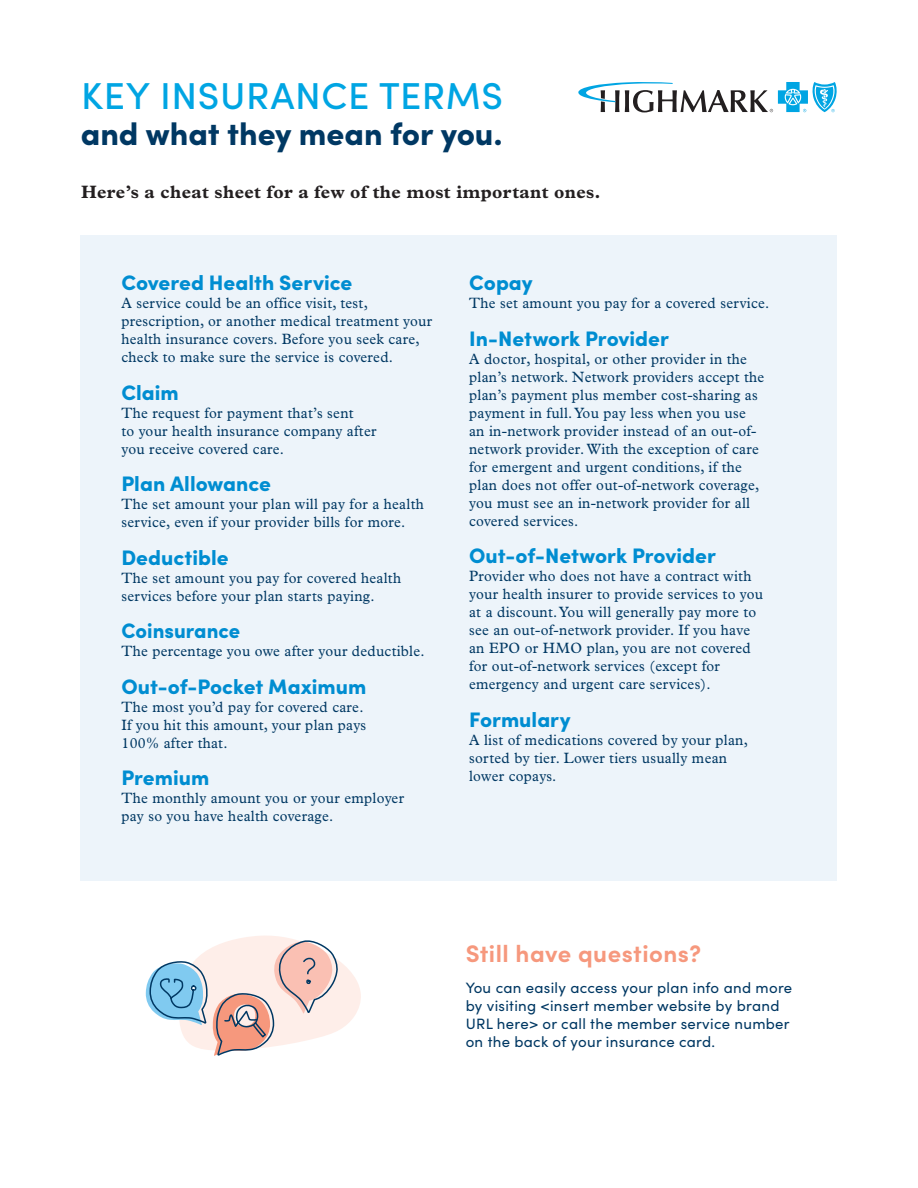
<style>
.page{position:relative;width:918px;height:1188px;background:#fff}
.page>*{position:absolute;margin:0;border:0;box-sizing:border-box;transform-origin:0 0}
.t1{font:500 37.5px "Sofia Pro";letter-spacing:.015em;color:#00a5e3}
.t2{font:900 31.8px "Sofia Pro";color:#003863}
.t3{font:700 24px "Sofia Pro";letter-spacing:.02em;color:#f6987d}
.t4{font:900 21px "Sofia Pro";color:#008dd1}
.t5{font:900 21px "Sofia Pro";color:#008dd1;scale:.96 1}
.t6{font:700 18px "Plantin MT Pro";letter-spacing:.02em;color:#231f20}
.t7{font:15px/18px "Plantin MT Pro";letter-spacing:.02em;color:#003863;scale:.96 1}
.t8{font:15px/18px "Sofia Pro";letter-spacing:.02em;color:#003863}
</style>
<div class="page">
<div style="left:81px;top:235px;width:756px;height:646px;background:#edf4fa"></div>
<svg style="left:146px;top:935px;width:215px;height:121px"></svg>
<svg style="left:578px;top:82px;width:259px;height:30px"></svg>
<p class="t1" style="left:81px;top:68px;width:423px">KEY INSURANCE TERMS</p>
<p class="t2" style="left:81px;top:109px;width:423px">and what they mean for you.</p>
<p class="t6" style="left:81px;top:181px;width:521px">Here’s a cheat sheet for a few of the most important ones.</p>
<p class="t4" style="left:121px;top:267px;width:232px">Covered Health Service</p>
<p class="t7" style="left:121px;top:294px;width:325px">A service could be an office visit, test, prescription, or another medical treatment your health insurance covers. Before you seek care, check to make sure the service is covered.</p>
<p class="t4" style="left:121px;top:376px;width:59px">Claim</p>
<p class="t7" style="left:121px;top:404px;width:267px">The request for payment that’s sent<br>to your health insurance company after you receive covered care.</p>
<p class="t4" style="left:121px;top:468px;width:151px">Plan Allowance</p>
<p class="t7" style="left:121px;top:495px;width:316px">The set amount your plan will pay for a health service, even if your provider bills for more.</p>
<p class="t4" style="left:121px;top:541px;width:109px">Deductible</p>
<p class="t7" style="left:121px;top:569px;width:293px">The set amount you pay for covered health services before your plan starts paying.</p>
<p class="t5" style="left:121px;top:615px;width:125px">Coinsurance</p>
<p class="t7" style="left:121px;top:642px;width:317px">The percentage you owe after your deductible.</p>
<p class="t4" style="left:121px;top:670px;width:247px">Out-of-Pocket Maximum</p>
<p class="t7" style="left:121px;top:698px;width:257px">The most you’d pay for covered care.<br>If you hit this amount, your plan pays<br>100% after that.</p>
<p class="t4" style="left:121px;top:762px;width:90px">Premium</p>
<p class="t7" style="left:121px;top:789px;width:296px">The monthly amount you or your employer pay so you have health coverage.</p>
<p class="t4" style="left:469px;top:267px;width:65px">Copay</p>
<p class="t7" style="left:469px;top:294px;width:314px">The set amount you pay for a covered service.</p>
<p class="t4" style="left:469px;top:322px;width:201px">In-Network Provider</p>
<p class="t7" style="left:469px;top:350px;width:309px">A doctor, hospital, or other provider in the plan’s network. Network providers accept the plan’s payment plus member cost-sharing as payment in full. You pay less when you use an in-network provider instead of an out-of&shy;network provider. With the exception of care for emergent and urgent conditions, if the plan does not offer out-of-network coverage, you must see an in-network provider for all covered services.</p>
<p class="t4" style="left:469px;top:540px;width:248px">Out-of-Network Provider</p>
<p class="t7" style="left:469px;top:567px;width:308px">Provider who does not have a contract with your health insurer to provide services to you at a discount. You will generally pay more to see an out-of-network provider. If you have an EPO or HMO plan, you are not covered for out-of-network services (except for emergency and urgent care services).</p>
<p class="t4" style="left:469px;top:703px;width:103px">Formulary</p>
<p class="t7" style="left:469px;top:731px;width:292px">A list of medications covered by your plan, sorted by tier. Lower tiers usually mean lower copays.</p>
<p class="t3" style="left:466px;top:935px;width:237px">Still have questions?</p>
<p class="t8" style="left:466px;top:978px;width:328px">You can easily access your plan info and more by visiting &lt;insert member website by brand URL here&gt; or call the member service number on the back of your insurance card.</p>
</div>
